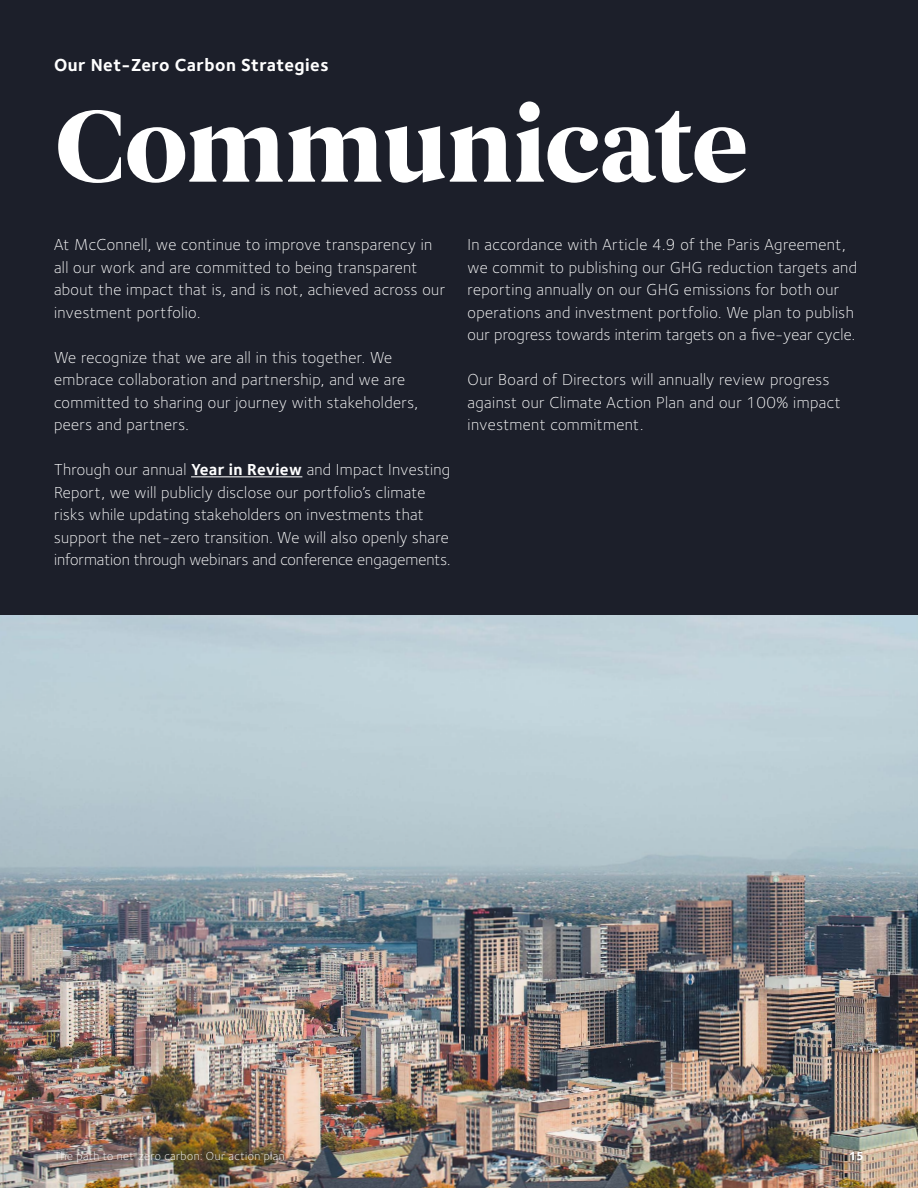
<style>
.page{position:relative;width:918px;height:1188px;background:#1c1f2a}
.page>*{position:absolute;margin:0;border:0;box-sizing:border-box;transform-origin:0 0}
.Heading_1_-_Noir{font:700 105px "Begum";letter-spacing:-.025em;color:#fff}
.Heading_4{font:700 18px "Foundry Sterling";letter-spacing:.025em;color:#fff}
.Body_10Gray{font:300 16.5px/22.5px "Foundry Sterling";letter-spacing:.025em;color:#fff}
.Body_10Gray-2{font:300 12px "Foundry Sterling";letter-spacing:.04em;color:#fff}
.Body_10Gray-3{font:700 12px "Foundry Sterling";color:#fff}
.s1{font-weight:700}
</style>
<div class="page">
<hr style="left:191px;top:476px;width:111px;height:1px;background:#fff">
<img style="left:0;top:616px;width:918px;height:572px">
<h4 class="Heading_4" style="left:54px;top:54px;width:276px">Our Net-Zero Carbon Strategies</h4>
<h1 class="Heading_1_-_Noir" style="left:54px;top:82px;width:696px">Communicate</h1>
<p class="Body_10Gray" style="left:54px;top:233px;width:393px">At McConnell, we continue to improve transparency in all our work and are committed to being transparent about the impact that is, and is not, achieved across our investment portfolio.</p>
<p class="Body_10Gray" style="left:54px;top:346px;width:366px">We recognize that we are all in this together. We embrace collaboration and partnership, and we are committed to sharing our journey with stakeholders, peers and partners.</p>
<p class="Body_10Gray" style="left:54px;top:458px;width:398px">Through our annual <span class="s1">Year in Review</span> and Impact Investing Report, we will publicly disclose our portfolio’s climate risks while updating stakeholders on investments that support the net-zero transition. We will also openly share information through webinars and conference engagements.</p>
<p class="Body_10Gray" style="left:468px;top:233px;width:391px">In accordance with Article 4.9 of the Paris Agreement, we commit to publishing our GHG reduction targets and reporting annually on our GHG emissions for both our operations and investment portfolio. We plan to publish our progress towards interim targets on a five-year cycle.</p>
<p class="Body_10Gray" style="left:468px;top:368px;width:375px">Our Board of Directors will annually review progress against our Climate Action Plan and our 100% impact investment commitment.</p>
<p class="Body_10Gray-2" style="left:54px;top:1149px;width:232px">The path to net-zero carbon: Our action plan</p>
<p class="Body_10Gray-3" style="left:849px;top:1149px;width:17px">15</p>
</div>
